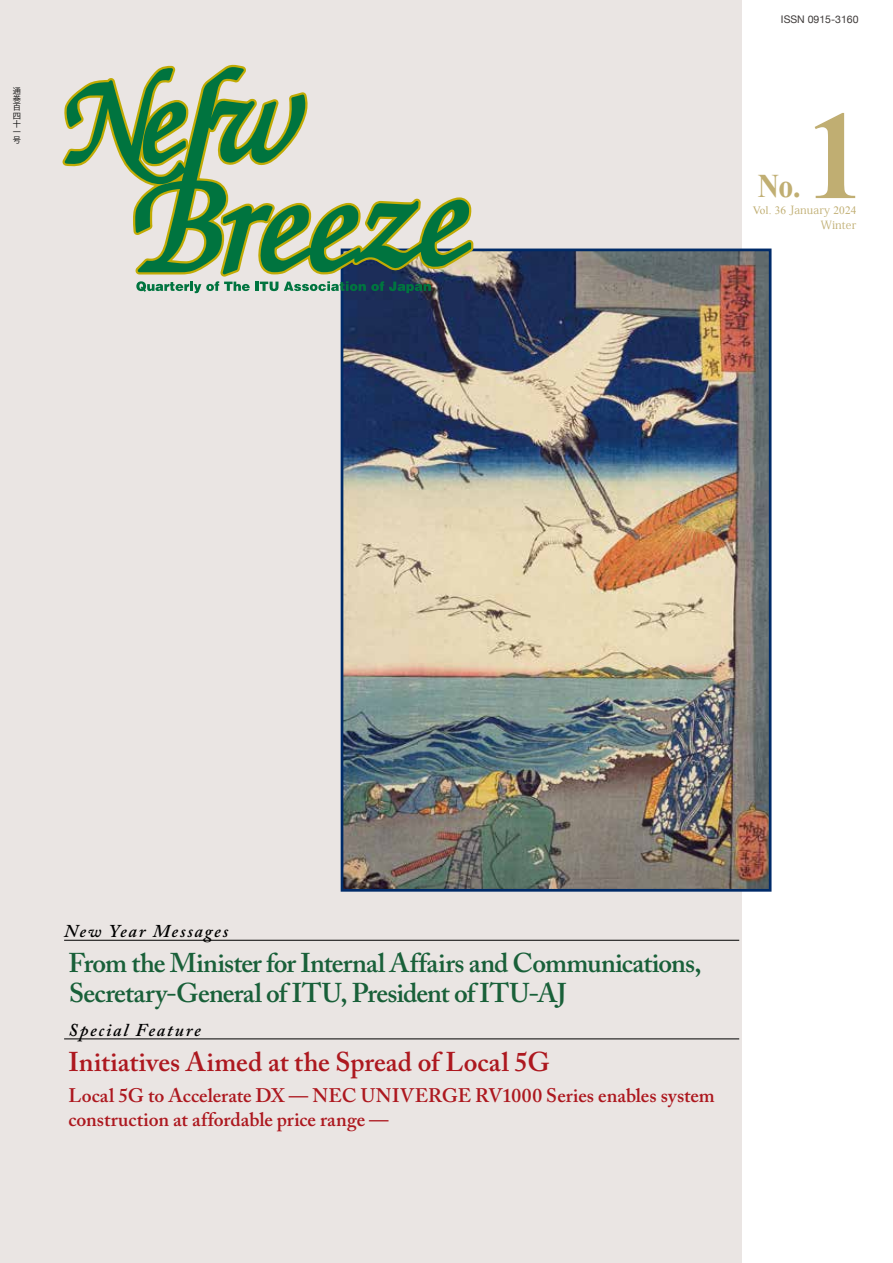
<style>
.page{position:relative;width:893px;height:1263px;background:#fff}
.page>*{position:absolute;margin:0;border:0;box-sizing:border-box;transform-origin:0 0}
.t1{font:700 126px "Times New Roman";color:#c0ae72;scale:.9 1}
.t2{font:700 33px "Times New Roman";color:#c0ae72;scale:.9 1}
.t3{font:600 27px/29.7px "Adobe Caslon Pro";letter-spacing:-.025em;color:#196039}
.t4{font:600 27px "Adobe Caslon Pro";color:#ad181f}
.t5{font:600 19.5px/24px "Adobe Caslon Pro";color:#ad181f}
.t6{font:italic 600 18px "Adobe Caslon Pro";letter-spacing:.095em;color:#000}
.t7{font:11.25px "Times New Roman";letter-spacing:.015em;color:#c0ae72}
.t8{font:11.25px "Koz Min Pr 6 N";letter-spacing:.015em;color:#c0ae72}
.t9{font:10.5px "Helvetica Neue";color:#3e3a39}
.t10{font:8.25px/8.2px "Hira Kaku Pro N W3";color:#000;text-align:justify}
.s1{font-family:"Koz Min Pr 6 N"}
</style>
<div class="page">
<div style="left:0;top:0;width:742px;height:1263px;background:#eae5e3"></div>
<hr style="left:64px;top:940px;width:675px;height:1px;background:#000">
<hr style="left:64px;top:1039px;width:675px;height:1px;background:#000">
<img style="left:345px;top:253px;width:422px;height:635px">
<div style="left:341px;top:249px;width:430px;height:643px;border:3px solid #002b69"></div>
<svg style="left:65px;top:67px;width:241px;height:205px"></svg>
<svg style="left:136px;top:194px;width:337px;height:99px"></svg>
<p class="t10" style="left:13px;top:86px;width:9px">通巻百四十一号</p>
<p class="t9" style="left:781px;top:12px;width:79px">ISSN 0915-3160</p>
<h1 class="t1" style="left:807px;top:69px;width:64px">1</h1>
<p class="t8" style="left:821px;top:218px;width:37px">Winter</p>
<h2 class="t2" style="left:758px;top:163px;width:49px">No.</h2>
<p class="t7" style="left:753px;top:203px;width:105px">Vol. 36 <span class="s1">January</span> 2024</p>
<p class="t6" style="left:64px;top:920px;width:166px">New Year Messages</p>
<h3 class="t3" style="left:69px;top:948px;width:635px">From the Minister for Internal Affairs and Communications,<br>Secretary-General of ITU, President of ITU-AJ</h3>
<p class="t6" style="left:69px;top:1019px;width:134px">Special Feature</p>
<h3 class="t4" style="left:68px;top:1046px;width:483px">Initiatives Aimed at the Spread of Local 5G</h3>
<p class="t5" style="left:68px;top:1083px;width:648px">Local 5G to Accelerate DX — NEC UNIVERGE RV1000 Series enables system construction at affordable price range —</p>
</div>
